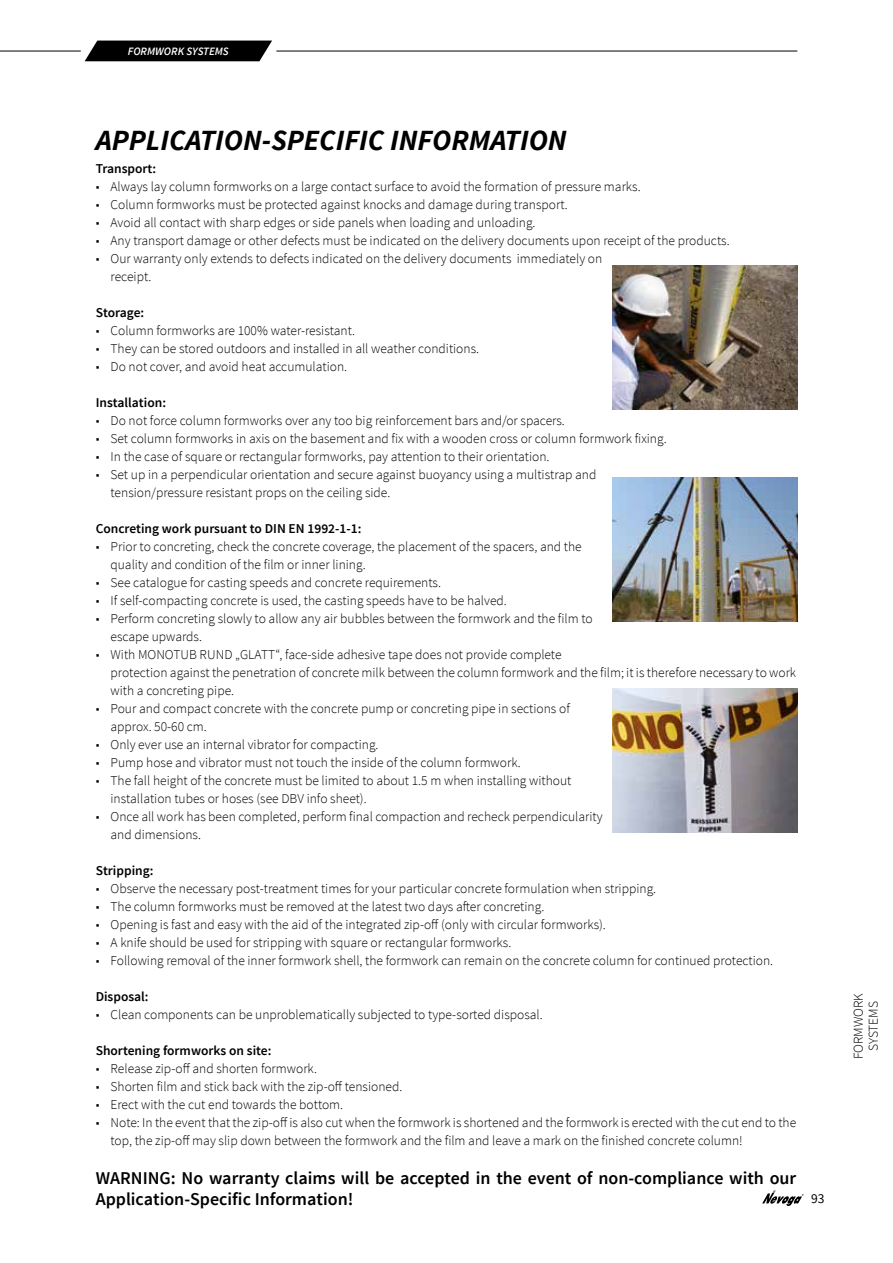
<style>
.page{position:relative;width:893px;height:1263px;background:#fff}
.page>*{position:absolute;margin:0;border:0;box-sizing:border-box;transform-origin:0 0}
.t1{font:italic 700 29.25px "Source Sans Pro";color:#000}
.t2{font:600 18px/21px "Source Sans Pro";color:#000}
.t3{font:300 13.5px/18px "Source Sans Pro";color:#000}
.t4{font:600 13.5px "Source Sans Pro";color:#000}
.t5{font:13.5px "Source Sans Pro";color:#000}
.t6{font:italic 600 11.25px "Source Sans Pro";color:#fff}
</style>
<div class="page">
<svg style="left:762px;top:1191px;width:42px;height:15px"></svg>
<hr style="left:0;top:51px;width:81px;height:1px;background:#000">
<hr style="left:276px;top:51px;width:521px;height:1px;background:#000">
<svg style="left:85px;top:41px;width:187px;height:20px;background:#101010"></svg>
<img style="left:612px;top:266px;width:185px;height:143px">
<img style="left:612px;top:689px;width:185px;height:144px">
<img style="left:612px;top:477px;width:185px;height:144px">
<p class="t6" style="left:128px;top:44px;width:102px">FORMWORK SYSTEMS</p>
<h1 class="t1" style="left:96px;top:121px;width:473px">APPLICATION-SPECIFIC INFORMATION</h1>
<p class="t4" style="left:96px;top:160px;width:62px">Transport:</p>
<p class="t3" style="left:96px;top:178px;width:546px">■ Always lay column formworks on a large contact surface to avoid the formation of pressure marks.</p>
<p class="t3" style="left:96px;top:196px;width:474px">■ Column formworks must be protected against knocks and damage during transport.</p>
<p class="t3" style="left:96px;top:214px;width:441px">■ Avoid all contact with sharp edges or side panels when loading and unloading.</p>
<p class="t3" style="left:96px;top:232px;width:635px">■ Any transport damage or other defects must be indicated on the delivery documents upon receipt of the products.</p>
<p class="t3" style="left:111px;top:250px;width:493px;text-indent:-15px">■ Our warranty only extends to defects indicated on the delivery documents immediately on receipt.</p>
<p class="t4" style="left:96px;top:304px;width:50px">Storage:</p>
<p class="t3" style="left:96px;top:322px;width:261px">■ Column formworks are 100% water-resistant.</p>
<p class="t3" style="left:96px;top:340px;width:385px">■ They can be stored outdoors and installed in all weather conditions.</p>
<p class="t3" style="left:96px;top:357px;width:253px">■ Do not cover, and avoid heat accumulation.</p>
<p class="t4" style="left:96px;top:394px;width:72px">Installation:</p>
<p class="t3" style="left:96px;top:411px;width:471px">■ Do not force column formworks over any too big reinforcement bars and/or spacers.</p>
<p class="t3" style="left:96px;top:429px;width:572px">■ Set column formworks in axis on the basement and fix with a wooden cross or column formwork fixing.</p>
<p class="t3" style="left:96px;top:447px;width:455px">■ In the case of square or rectangular formworks, pay attention to their orientation.</p>
<p class="t3" style="left:111px;top:465px;width:487px;text-indent:-15px">■ Set up in a perpendicular orientation and secure against buoyancy using a multistrap and tension/pressure resistant props on the ceiling side.</p>
<p class="t4" style="left:96px;top:520px;width:267px">Concreting work pursuant to DIN EN 1992-1-1:</p>
<p class="t3" style="left:111px;top:537px;width:473px;text-indent:-15px">■ Prior to concreting, check the concrete coverage, the placement of the spacers, and the quality and condition of the film or inner lining.</p>
<p class="t3" style="left:96px;top:573px;width:347px">■ See catalogue for casting speeds and concrete requirements.</p>
<p class="t3" style="left:96px;top:591px;width:413px">■ If self-compacting concrete is used, the casting speeds have to be halved.</p>
<p class="t3" style="left:111px;top:609px;width:484px;text-indent:-15px">■ Perform concreting slowly to allow any air bubbles between the formwork and the film to escape upwards.</p>
<p class="t3" style="left:111px;top:645px;width:687px;text-indent:-15px">■ With MONOTUB RUND „GLATT“, face-side adhesive tape does not provide complete<br>protection against the penetration of concrete milk between the column formwork and the film; it is therefore necessary to work with a concreting pipe.</p>
<p class="t3" style="left:111px;top:699px;width:461px;text-indent:-15px">■ Pour and compact concrete with the concrete pump or concreting pipe in sections of approx. 50-60 cm.</p>
<p class="t3" style="left:96px;top:735px;width:284px">■ Only ever use an internal vibrator for compacting.</p>
<p class="t3" style="left:96px;top:753px;width:427px">■ Pump hose and vibrator must not touch the inside of the column formwork.</p>
<p class="t3" style="left:111px;top:771px;width:462px;text-indent:-15px">■ The fall height of the concrete must be limited to about 1.5 m when installing without installation tubes or hoses (see DBV info sheet).</p>
<p class="t3" style="left:111px;top:807px;width:494px;text-indent:-15px">■ Once all work has been completed, perform final compaction and recheck perpendicularity and dimensions.</p>
<p class="t4" style="left:96px;top:862px;width:59px">Stripping:</p>
<p class="t3" style="left:96px;top:879px;width:562px">■ Observe the necessary post-treatment times for your particular concrete formulation when stripping.</p>
<p class="t3" style="left:96px;top:897px;width:450px">■ The column formworks must be removed at the latest two days after concreting.</p>
<p class="t3" style="left:96px;top:915px;width:512px">■ Opening is fast and easy with the aid of the integrated zip-off (only with circular formworks).</p>
<p class="t3" style="left:96px;top:933px;width:417px">■ A knife should be used for stripping with square or rectangular formworks.</p>
<p class="t3" style="left:96px;top:951px;width:679px">■ Following removal of the inner formwork shell, the formwork can remain on the concrete column for continued protection.</p>
<p class="t4" style="left:96px;top:988px;width:55px">Disposal:</p>
<p class="t3" style="left:96px;top:1005px;width:449px">■ Clean components can be unproblematically subjected to type-sorted disposal.</p>
<p class="t4" style="left:96px;top:1042px;width:177px">Shortening formworks on site:</p>
<p class="t3" style="left:96px;top:1059px;width:223px">■ Release zip-off and shorten formwork.</p>
<p class="t3" style="left:96px;top:1077px;width:308px">■ Shorten film and stick back with the zip-off tensioned.</p>
<p class="t3" style="left:96px;top:1095px;width:249px">■ Erect with the cut end towards the bottom.</p>
<p class="t3" style="left:111px;top:1113px;width:687px;text-indent:-15px">■ Note: In the event that the zip-off is also cut when the formwork is shortened and the formwork is erected with the cut end to the top, the zip-off may slip down between the formwork and the film and leave a mark on the finished concrete column!</p>
<h2 class="t2" style="left:96px;top:1168px;width:702px">WARNING: No warranty claims will be accepted in the event of non-compliance with our<br>Application-Specific Information!</h2>
<p class="t5" style="left:811px;top:1190px;width:15px">93</p>
<p class="t3" style="left:851px;top:1059px;width:68px;line-height:15px;text-align:center;rotate:-90deg">FORMWORK<br>SYSTEMS</p>
</div>
